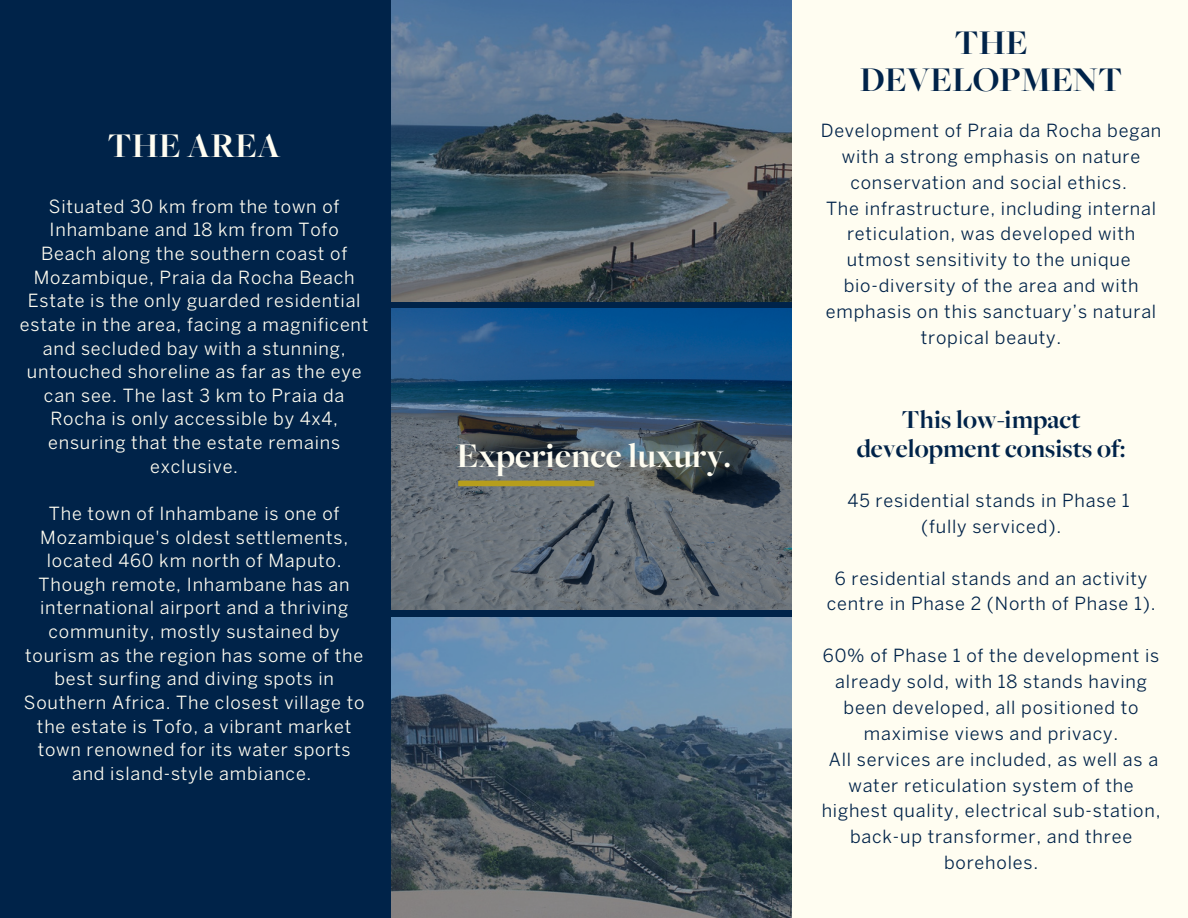
<style>
.page{position:relative;width:1188px;height:918px;background:#002349}
.page>*{position:absolute;margin:0;border:0;box-sizing:border-box;transform-origin:0 0}
.t1{font:700 36px "Freight Big Pro";color:#fffdf1}
.t2{font:700 36px/37.2px "Freight Big Pro";color:#002349;text-align:center}
.t3{font:700 27px/28.2px "Freight Big Pro";color:#002349;text-align:center}
.t4{font:18px/23.7px "Benton Sans";letter-spacing:.045em;color:#fffdf1;text-align:center}
.t5{font:18px/25.8px "Benton Sans";letter-spacing:.045em;color:#002349;text-align:center}
</style>
<div class="page">
<img style="left:391px;top:0;width:401px;height:301px">
<img style="left:391px;top:308px;width:401px;height:302px">
<img style="left:391px;top:617px;width:401px;height:301px">
<div style="left:792px;top:0;width:396px;height:918px;background:#fffdf1"></div>
<div style="left:458px;top:481px;width:136px;height:5px;background:#b79e1c"></div>
<p class="t1" style="left:108px;top:131px;width:175px">THE AREA</p>
<p class="t4" style="left:20px;top:196px;width:350px">Situated 30 km from the town of<br>Inhambane and 18 km from Tofo<br>Beach along the southern coast of<br>Mozambique, Praia da Rocha Beach<br>Estate is the only guarded residential estate in the area, facing a magnificent and secluded bay with a stunning, untouched shoreline as far as the eye can see. The last 3 km to Praia da<br>Rocha is only accessible by 4x4, ensuring that the estate remains exclusive.</p>
<p class="t4" style="left:24px;top:503px;width:342px">The town of Inhambane is one of Mozambique's oldest settlements, located 460 km north of Maputo.<br>Though remote, Inhambane has an international airport and a thriving community, mostly sustained by tourism as the region has some of the best surfing and diving spots in Southern Africa. The closest village to the estate is Tofo, a vibrant market town renowned for its water sports and island-style ambiance.</p>
<p class="t1" style="left:457px;top:441px;width:276px">Experience luxury.</p>
<p class="t2" style="left:860px;top:27px;width:264px">THE<br>DEVELOPMENT</p>
<p class="t5" style="left:821px;top:119px;width:342px">Development of Praia da Rocha began with a strong emphasis on nature conservation and social ethics.</p>
<p class="t5" style="left:826px;top:197px;width:332px">The infrastructure, including internal reticulation, was developed with utmost sensitivity to the unique</p>
<p class="t5" style="left:826px;top:274px;width:332px">bio-diversity of the area and with emphasis on this sanctuary’s natural tropical beauty.</p>
<p class="t3" style="left:857px;top:408px;width:270px">This low-impact development consists of:</p>
<p class="t5" style="left:848px;top:489px;width:284px">45 residential stands in Phase 1</p>
<p class="t5" style="left:921px;top:515px;width:142px">(fully serviced).</p>
<p class="t5" style="left:827px;top:567px;width:330px">6 residential stands and an activity centre in Phase 2 (North of Phase 1).</p>
<p class="t5" style="left:823px;top:644px;width:338px">60% of Phase 1 of the development is already sold, with 18 stands having been developed, all positioned to maximise views and privacy.</p>
<p class="t5" style="left:822px;top:748px;width:340px">All services are included, as well as a water reticulation system of the highest quality, electrical sub-station, back-up transformer, and three boreholes.</p>
</div>
